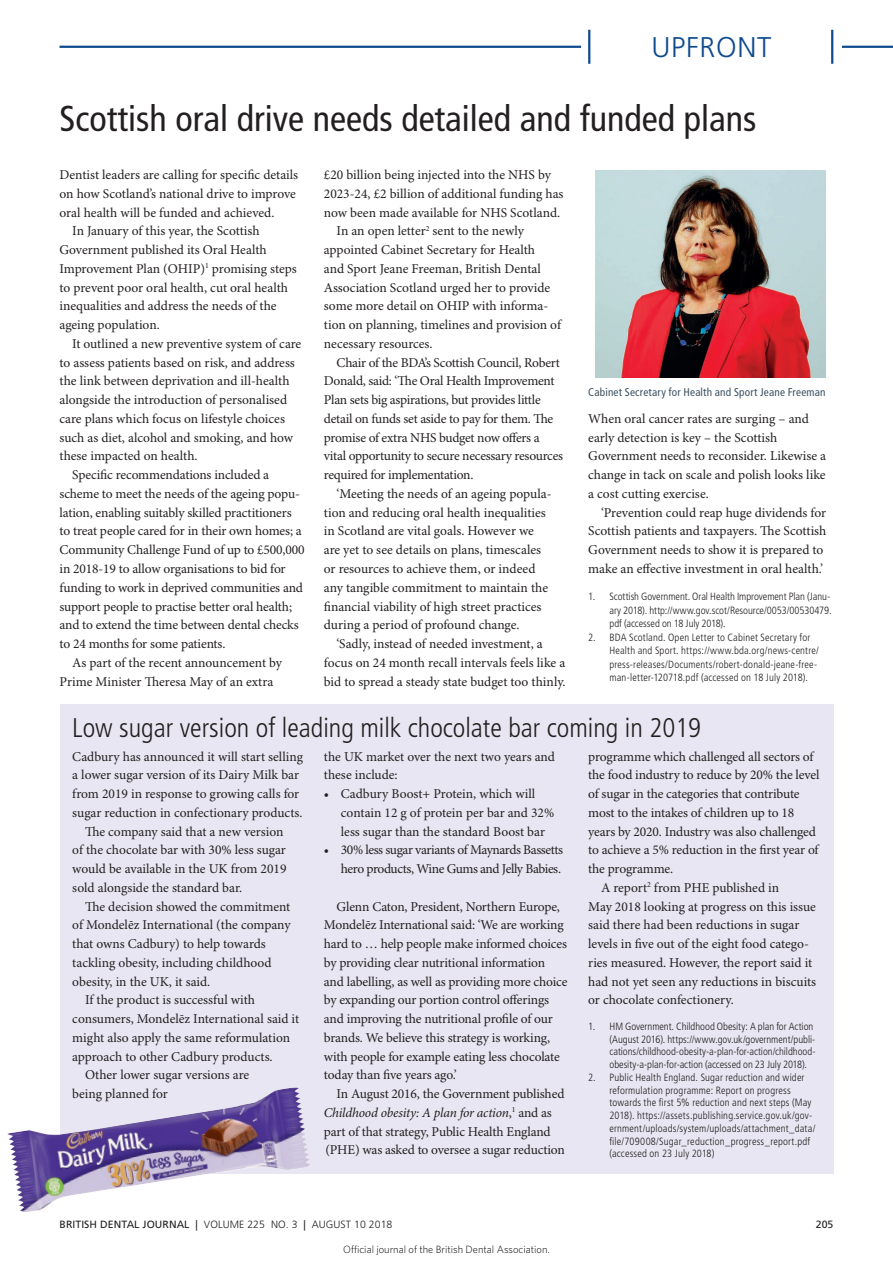
<style>
.page{position:relative;width:893px;height:1263px;background:#fff}
.page>*{position:absolute;margin:0;border:0;box-sizing:border-box;transform-origin:0 0}
.heading___3{font:condensed 36px "Frutiger LT Std";color:#231f20}
.t1{font:300 28.5px "Frutiger LT Std";letter-spacing:.025em;color:#0f4b8d}
.heading___5{font:300 condensed 27px "Frutiger LT Std";color:#231f20}
.body_9pt_ragged{font:13.5px/18.8px "Minion Pro";letter-spacing:-.005em;color:#231f20}
.body_9pt_ragged_1st{font:13.5px/18.8px "Minion Pro";color:#231f20}
.body_9pt_ragged-2{font:13.5px/18.8px "Minion Pro";letter-spacing:-.035em;color:#231f20;text-align:right}
.fig_caption_4_-_upfr{font:condensed 11.25px "Frutiger LT Std";letter-spacing:.015em;color:#3e5261}
.references{font:300 condensed 10.5px/12.8px "Frutiger LT Std";letter-spacing:.015em;color:#231f20}
.references-2{font:300 condensed 10.5px/12.8px "Frutiger LT Std";letter-spacing:-.005em;color:#231f20}
.t2{font:300 10.5px "Frutiger LT Std";letter-spacing:.005em;color:#231f20}
.t3{font:300 10.5px "Whitney";color:#000}
.t4{font:10.5px "Frutiger LT Std";color:#231f20}
.s1{font-style:italic}
.s2{font-weight:400}
</style>
<div class="page">
<div style="left:60px;top:704px;width:773px;height:470px;background:#e8e6f2"></div>
<img style="left:7px;top:1089px;width:303px;height:123px">
<img style="left:596px;top:171px;width:230px;height:207px">
<hr style="left:60px;top:46px;width:833px;height:2px;background:#0f4b8d">
<div style="left:581px;top:30px;width:261px;height:34px;background:#fff"></div>
<hr style="left:831px;top:30px;width:2px;height:34px;background:#0f4b8d">
<hr style="left:588px;top:30px;width:2px;height:34px;background:#0f4b8d">
<h2 class="t1" style="left:651px;top:31px;width:121px">UPFRONT</h2>
<p class="heading___3" style="left:60px;top:97px;width:698px">Scottish oral drive needs detailed and funded plans</p>
<p class="body_9pt_ragged_1st" style="left:60px;top:166px;width:240px">Dentist leaders are calling for specific details on how Scotland’s national drive to improve oral health will be funded and achieved.</p>
<p class="body_9pt_ragged" style="left:60px;top:222px;width:239px;text-indent:13px">In January of this year, the Scottish Government published its Oral Health Improvement Plan (OHIP)<sup>1</sup> promising steps to prevent poor oral health, cut oral health inequalities and address the needs of the ageing population.</p>
<p class="body_9pt_ragged" style="left:60px;top:335px;width:243px;text-indent:13px">It outlined a new preventive system of care to assess patients based on risk, and address the link between deprivation and ill-health alongside the introduction of personalised care plans which focus on lifestyle choices such as diet, alcohol and smoking, and how these impacted on health.</p>
<p class="body_9pt_ragged" style="left:60px;top:466px;width:247px;text-indent:13px">Specific recommendations included a scheme to meet the needs of the ageing popu&shy;lation, enabling suitably skilled practitioners to treat people cared for in their own homes; a Community Challenge Fund of up to £500,000 in 2018-19 to allow organisations to bid for funding to work in deprived communities and support people to practise better oral health; and to extend the time between dental checks to 24 months for some patients.</p>
<p class="body_9pt_ragged" style="left:60px;top:654px;width:224px;text-indent:13px">As part of the recent announcement by<br>Prime Minister Theresa May of an extra</p>
<p class="body_9pt_ragged" style="left:324px;top:166px;width:241px">£20 billion being injected into the NHS by<br>2023-24, £2 billion of additional funding has now been made available for NHS Scotland.</p>
<p class="body_9pt_ragged" style="left:324px;top:222px;width:239px;text-indent:13px">In an open letter<sup>2</sup> sent to the newly appointed Cabinet Secretary for Health<br>and Sport Jeane Freeman, British Dental Association Scotland urged her to provide some more detail on OHIP with informa&shy;tion on planning, timelines and provision of necessary resources.</p>
<p class="body_9pt_ragged" style="left:324px;top:354px;width:241px;text-indent:13px">Chair of the BDA’s Scottish Council, Robert Donald, said: ‘The Oral Health Improvement Plan sets big aspirations, but provides little detail on funds set aside to pay for them. The promise of extra NHS budget now offers a vital opportunity to secure necessary resources required for implementation.</p>
<p class="body_9pt_ragged" style="left:324px;top:485px;width:229px;text-indent:13px">‘Meeting the needs of an ageing popula&shy;tion and reducing oral health inequalities in Scotland are vital goals. However we are yet to see details on plans, timescales or resources to achieve them, or indeed any tangible commitment to maintain the financial viability of high street practices during a period of profound change.</p>
<p class="body_9pt_ragged" style="left:324px;top:635px;width:243px;text-indent:13px">‘Sadly, instead of needed investment, a focus on 24 month recall intervals feels like a bid to spread a steady state budget too thinly.</p>
<p class="fig_caption_4_-_upfr" style="left:588px;top:386px;width:239px">Cabinet Secretary for Health and Sport Jeane Freeman</p>
<p class="body_9pt_ragged" style="left:588px;top:410px;width:239px">When oral cancer rates are surging – and early detection is key – the Scottish Government needs to reconsider. Likewise a change in tack on scale and polish looks like a cost cutting exercise.</p>
<p class="body_9pt_ragged" style="left:588px;top:504px;width:240px;text-indent:13px">‘Prevention could reap huge dividends for Scottish patients and taxpayers. The Scottish Government needs to show it is prepared to make an effective investment in oral health.’</p>
<p class="references" style="left:609px;top:590px;width:223px;line-height:13.5px;text-align:justify;text-indent:-21px">1. Scottish Government. Oral Health Improvement Plan (Janu&shy;ary 2018). http://www.gov.scot/Resource/0053/00530479. pdf (accessed on 18 July 2018).</p>
<p class="references" style="left:609px;top:630px;width:211px;line-height:13.5px;text-indent:-21px">2. BDA Scotland. Open Letter to Cabinet Secretary for Health and Sport. https://www.bda.org/news-centre/ press-releases/Documents/robert-donald-jeane-free&shy;man-letter-120718.pdf (accessed on 18 July 2018).</p>
<p class="heading___5" style="left:72px;top:713px;width:630px">Low sugar version of leading milk chocolate bar coming in 2019</p>
<p class="body_9pt_ragged_1st" style="left:72px;top:747px;width:232px">Cadbury has announced it will start selling a lower sugar version of its Dairy Milk bar from 2019 in response to growing calls for sugar reduction in confectionary products.</p>
<p class="body_9pt_ragged" style="left:72px;top:822px;width:216px;text-indent:13px">The company said that a new version of the chocolate bar with 30% less sugar would be available in the UK from 2019 sold alongside the standard bar.</p>
<p class="body_9pt_ragged" style="left:72px;top:897px;width:220px;text-indent:13px">The decision showed the commitment of Mondelēz International (the company that owns Cadbury) to help towards tackling obesity, including childhood obesity, in the UK, it said.</p>
<p class="body_9pt_ragged" style="left:72px;top:991px;width:228px;text-indent:13px">If the product is successful with consumers, Mondelēz International said it might also apply the same reformulation approach to other Cadbury products.</p>
<p class="body_9pt_ragged" style="left:72px;top:1066px;width:179px;text-indent:13px">Other lower sugar versions are being planned for</p>
<p class="body_9pt_ragged" style="left:324px;top:747px;width:233px">the UK market over the next two years and these include:</p>
<p class="body_9pt_ragged" style="left:341px;top:785px;width:215px;text-indent:-17px">• Cadbury Boost+ Protein, which will contain 12 g of protein per bar and 32% less sugar than the standard Boost bar</p>
<p class="body_9pt_ragged-2" style="left:324px;top:841px;width:241px">• 30% less sugar variants of Maynards Bassetts hero products, Wine Gums and Jelly Babies.</p>
<p class="body_9pt_ragged" style="left:324px;top:897px;width:245px;text-indent:13px">Glenn Caton, President, Northern Europe, Mondelēz International said: ‘We are working hard to … help people make informed choices by providing clear nutritional information and labelling, as well as providing more choice by expanding our portion control offerings and improving the nutritional profile of our brands. We believe this strategy is working, with people for example eating less chocolate today than five years ago.’</p>
<p class="body_9pt_ragged" style="left:324px;top:1085px;width:242px;text-indent:13px">In August 2016, the Government published <span class="s1">Childhood obesity: A plan for action</span>,<sup>1</sup> and as part of that strategy, Public Health England (PHE) was asked to oversee a sugar reduction</p>
<p class="body_9pt_ragged" style="left:588px;top:747px;width:233px">programme which challenged all sectors of the food industry to reduce by 20% the level of sugar in the categories that contribute most to the intakes of children up to 18 years by 2020. Industry was also challenged to achieve a 5% reduction in the first year of the programme.</p>
<p class="body_9pt_ragged" style="left:588px;top:879px;width:229px;text-indent:13px">A report<sup>2</sup> from PHE published in<br>May 2018 looking at progress on this issue said there had been reductions in sugar levels in five out of the eight food catego&shy;ries measured. However, the report said it had not yet seen any reductions in biscuits or chocolate confectionery.</p>
<p class="references-2" style="left:609px;top:1020px;width:207px;text-indent:-21px">1. HM Government. Childhood Obesity: A plan for Action (August 2016). https://www.gov.uk/government/publi&shy;cations/childhood-obesity-a-plan-for-action/childhood&shy;obesity-a-plan-for-action (accessed on 23 July 2018).</p>
<p class="references" style="left:609px;top:1071px;width:207px;text-indent:-21px">2. Public Health England. Sugar reduction and wider reformulation programme: Report on progress towards the first 5% reduction and next steps (May 2018). https://assets.publishing.service.gov.uk/gov&shy;ernment/uploads/system/uploads/attachment_data/ file/709008/Sugar_reduction_progress_report.pdf (accessed on 23 July 2018)</p>
<p class="t2" style="left:60px;top:1219px;width:334px"><span class="s2">BRITISH DENTAL JOURNAL |</span> VOLUME 225 NO. 3 <span class="s2">|</span> AUGUST 10 2018</p>
<p class="t4" style="left:816px;top:1218px;width:19px">205</p>
<p class="t3" style="left:343px;top:1243px;width:208px">Official journal of the British Dental Association.</p>
</div>
